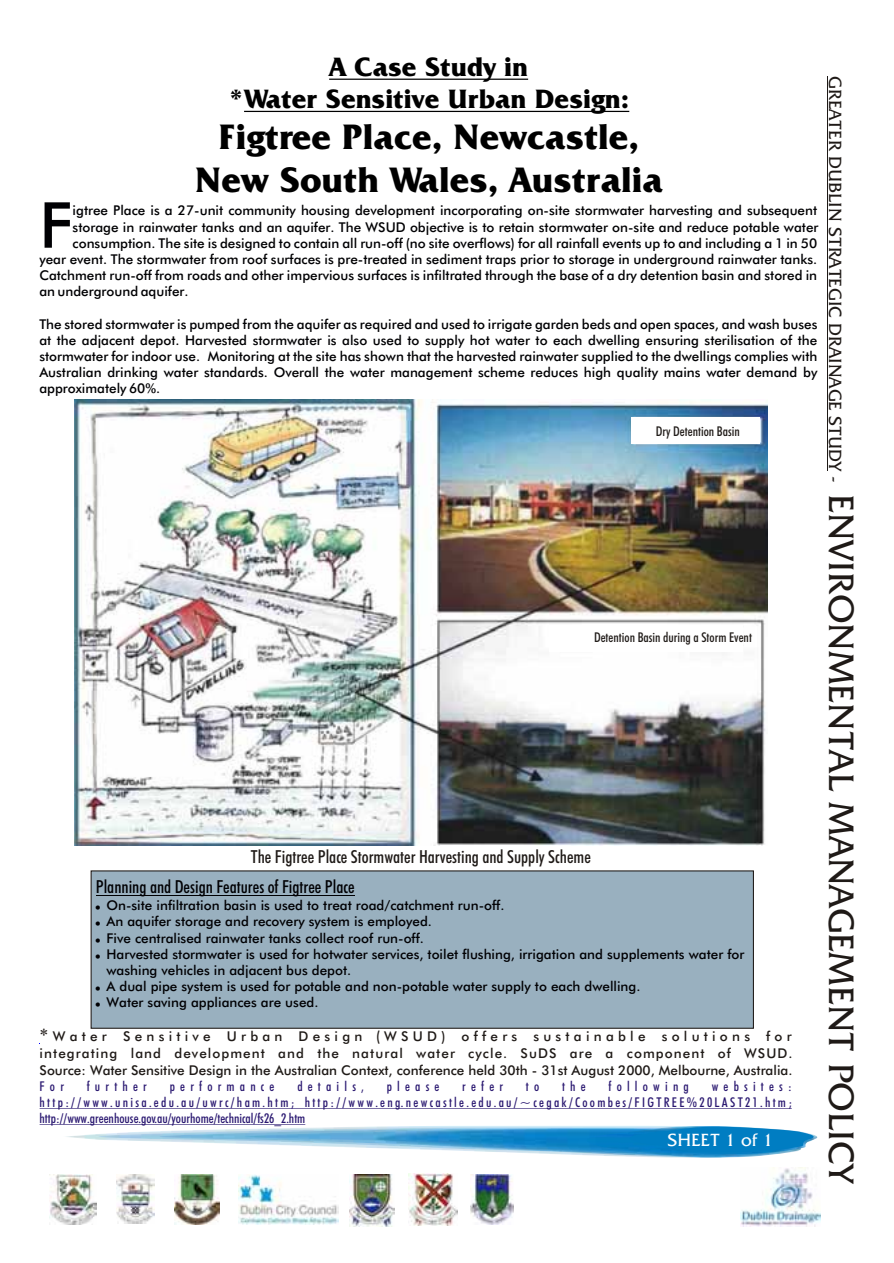
<style>
.page{position:relative;width:894px;height:1263px;background:#fff}
.page>*{position:absolute;margin:0;border:0;box-sizing:border-box;transform-origin:0 0}
.t1{font:63.45px "Futura Md BT";color:#000003}
.t2{font:700 36px/42.9px "Friz Quadrata BT";color:#000;text-align:center}
.t3{font:700 27px/32.2px "Friz Quadrata BT";color:#000;text-align:center}
.t4{font:18px "Friz Quadrata BT";color:#1f1a17}
.t5{font:18px "Futura Md Cn BT";color:#1f1a17}
.t6{font:18px "Futura Md Cn BT";color:#000003}
.t7{font:18px "Friz Quadrata BT";color:#fff}
.t8{font:13.5px/16.2px "Futura Md BT";color:#000003;text-align:justify}
.t9{font:13.5px/16.5px "Futura Md BT";color:#1f1a17;text-align:justify}
.t10{font:13.5px/16.2px "Futura Md Cn BT";letter-spacing:.385em;color:#291770;text-align:justify}
.t11{font:13.5px "Futura Md Cn BT";color:#1f1a17}
.s1{font-family:"Times New Roman";font-size:18px}
.s2{font-family:"Futura Md Cn BT"}
.s3{font-size:36px}
</style>
<div class="page">
<img style="left:74px;top:399px;width:694px;height:446px">
<div style="left:91px;top:870px;width:663px;height:159px;background:#99b0bf;border:1px solid #1f1a17"></div>
<img style="left:648px;top:1157px;width:95px;height:1px">
<img style="left:160px;top:1128px;width:426px;height:25px">
<img style="left:245px;top:1129px;width:341px;height:23px">
<img style="left:586px;top:1126px;width:191px;height:31px">
<img style="left:612px;top:1126px;width:206px;height:28px">
<svg style="left:629px;top:1127px;width:185px;height:25px;background:#1889c7"></svg>
<hr style="left:827px;top:76px;width:1px;height:395px;background:#1f1a17">
<hr style="left:329px;top:79px;width:199px;height:1px;background:#000">
<hr style="left:244px;top:111px;width:385px;height:1px;background:#000">
<hr style="left:96px;top:895px;width:259px;height:1px;background:#000003">
<hr style="left:40px;top:1108px;width:752px;height:1px;background:#291770">
<hr style="left:40px;top:1124px;width:265px;height:1px;background:#291770">
<div style="left:631px;top:417px;width:129px;height:27px;background:#fff"></div>
<div style="left:549px;top:625px;width:193px;height:26px;background:#fff"></div>
<img style="left:741px;top:1167px;width:79px;height:60px">
<img style="left:116px;top:1175px;width:39px;height:49px">
<img style="left:50px;top:1175px;width:47px;height:49px">
<img style="left:175px;top:1175px;width:44px;height:49px">
<img style="left:239px;top:1175px;width:100px;height:49px">
<img style="left:349px;top:1175px;width:45px;height:52px">
<img style="left:409px;top:1173px;width:48px;height:53px">
<img style="left:470px;top:1175px;width:44px;height:49px">
<h3 class="t3" style="left:228px;top:53px;width:403px">A Case Study in<br>*Water Sensitive Urban Design:</h3>
<h2 class="t2" style="left:195px;top:118px;width:470px">Figtree Place, Newcastle,<br>New South Wales, Australia</h2>
<h1 class="t1" style="left:39px;top:199px;width:35px">F</h1>
<p class="t8" style="left:73px;top:204px;width:746px">igtree Place is a 27-unit community housing development incorporating on-site stormwater harvesting and subsequent</p>
<p class="t8" style="left:73px;top:220px;width:747px">storage in rainwater tanks and an aquifer. The WSUD objective is to retain stormwater on-site and reduce potable water</p>
<p class="t8" style="left:73px;top:236px;width:746px">consumption. The site is designed to contain all run-off (no site overflows) for all rainfall events up to and including a 1 in 50</p>
<p class="t8" style="left:39px;top:252px;width:779px">year event. The stormwater from roof surfaces is pre-treated in sediment traps prior to storage in underground rainwater tanks.</p>
<p class="t8" style="left:39px;top:268px;width:779px">Catchment run-off from roads and other impervious surfaces is infiltrated through the base of a dry detention basin and stored in</p>
<p class="t8" style="left:39px;top:285px;width:151px">an underground aquifer.</p>
<p class="t8" style="left:39px;top:317px;width:780px">The stored stormwater is pumped from the aquifer as required and used to irrigate garden beds and open spaces, and wash buses at the adjacent depot. Harvested stormwater is also used to supply hot water to each dwelling ensuring sterilisation of the stormwater for indoor use. Monitoring at the site has shown that the harvested rainwater supplied to the dwellings complies with Australian drinking water standards. Overall the water management scheme reduces high quality mains water demand by approximately 60%.</p>
<p class="t11" style="left:656px;top:426px;width:85px">Dry Detention Basin</p>
<p class="t11" style="left:594px;top:632px;width:159px">Detention Basin during a Storm Event</p>
<h3 class="t5" style="left:251px;top:849px;width:341px">The Figtree Place Stormwater Harvesting and Supply Scheme</h3>
<h3 class="t6" style="left:96px;top:879px;width:260px">Planning and Design Features of Figtree Place</h3>
<p class="t8" style="left:106px;top:899px;width:639px;text-align:left">On-site infiltration basin is used to treat road/catchment run-off.<br>An aquifer storage and recovery system is employed.<br>Five centralised rainwater tanks collect roof run-off.<br>Harvested stormwater is used for hotwater services, toilet flushing, irrigation and supplements water for washing vehicles in adjacent bus depot.<br>A dual pipe system is used for potable and non-potable water supply to each dwelling.<br>Water saving appliances are used.</p>
<p class="t9" style="left:40px;top:1030px;width:755px"><span class="s1">*</span>Water Sensitive Urban Design <span class="s2">(</span>WSUD) offers sustainable solutions for integrating land development and the natural water cycle. SuDS are a component of WSUD.<br>Source: Water Sensitive Design in the Australian Context, conference held 30th - 31st August 2000, Melbourne, Australia.</p>
<p class="t10" style="left:40px;top:1079px;width:26px">For</p>
<p class="t10" style="left:87px;top:1079px;width:62px">further</p>
<p class="t10" style="left:170px;top:1079px;width:106px">performance</p>
<p class="t10" style="left:297px;top:1079px;width:68px">details,</p>
<p class="t10" style="left:387px;top:1079px;width:54px">please</p>
<p class="t10" style="left:462px;top:1079px;width:42px">refer</p>
<p class="t10" style="left:526px;top:1079px;width:15px">t o</p>
<p class="t10" style="left:562px;top:1079px;width:25px">the</p>
<p class="t10" style="left:609px;top:1079px;width:82px">following</p>
<p class="t10" style="left:40px;top:1079px;width:754px;text-indent:672px">websites: http://www.unisa.edu.au/uwrc/ham.htm; http://www.eng.newcastle.edu.au/~cegak/Coombes/FIGTREE%20LAST21.htm; http://www.greenhouse.gov.au/yourhome/technical/fs26_2.htm</p>
<h3 class="t7" style="left:668px;top:1132px;width:108px">SHEET 1 of 1</h3>
<h3 class="t4" style="left:843px;top:76px;width:1112px;rotate:90deg">GREATER DUBLIN STRATEGIC DRAINAGE STUDY - <span class="s3">ENVIRONMENTAL MANAGEMENT POLICY</span></h3>
</div>
